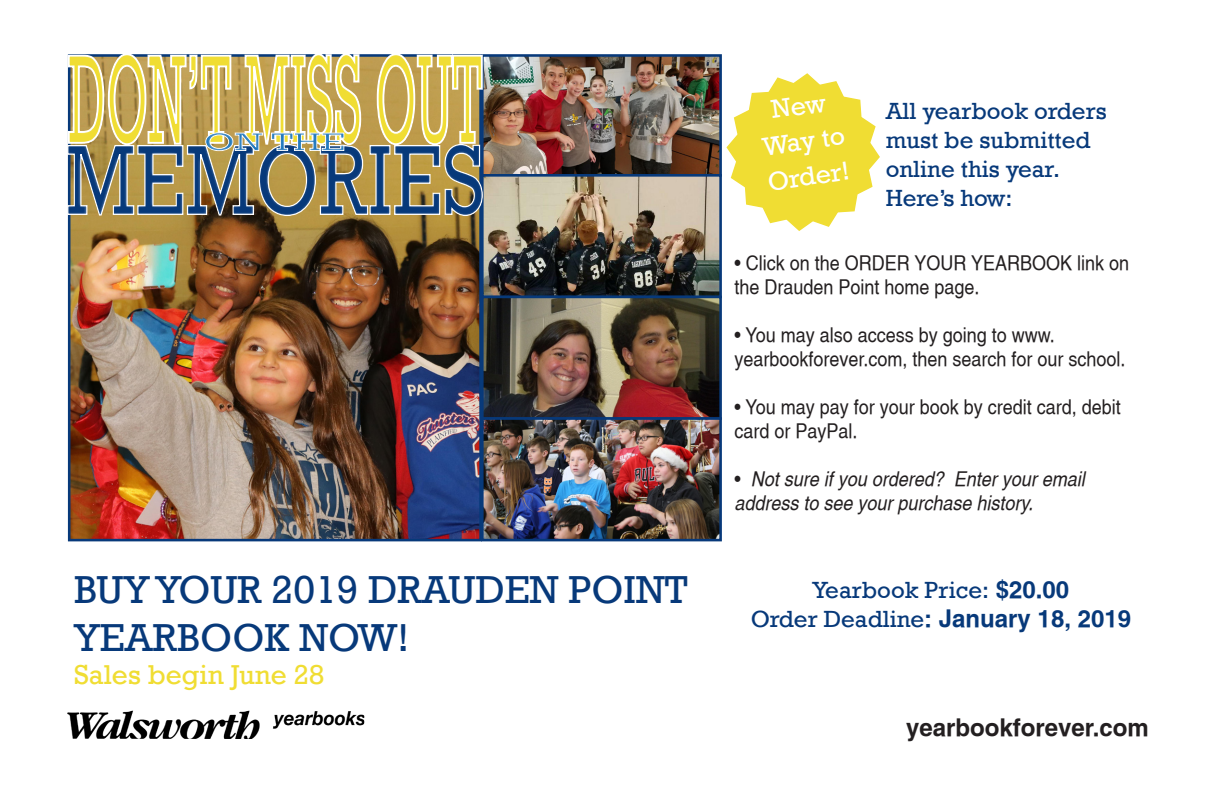
<style>
.page{position:relative;width:1224px;height:792px;background:#fff}
.page>*{position:absolute;margin:0;border:0;box-sizing:border-box;transform-origin:0 0}
.t1{font:40px "AWPC Rockwell";color:#07397a}
.t2{font:28px "AWPC Rockwell";color:#f0dd33}
.t3{font:26.8px "AWPC Rockwell";color:#fff}
.t4{font:24px/28.8px "AWPC Rockwell";color:#07397a}
.t5{font:700 24px "AWPC Helvetica";color:#07397a}
.t6{font:700 24px "AWPC Helvetica";color:#231f20}
.t7{font:20px/24px "AWPC Helvetica";color:#231f20;scale:.9 1}
.t8{font:italic 20px/24px "AWPC Helvetica";color:#231f20;scale:.9 1}
.s1{font-style:normal}
.s2{font-family:"AWPC Helvetica";font-weight:700}
.s3{font-family:"AWPC Rockwell";font-weight:400}
</style>
<div class="page">
<img style="left:67px;top:711px;width:297px;height:28px">
<img style="left:72px;top:217px;width:406px;height:320px">
<img style="left:485px;top:58px;width:233px;height:115px">
<div style="left:481px;top:54px;width:241px;height:123px;border:3px solid #07397a"></div>
<img style="left:485px;top:178px;width:233px;height:116px">
<div style="left:481px;top:174px;width:241px;height:124px;border:3px solid #07397a"></div>
<img style="left:485px;top:300px;width:233px;height:116px">
<div style="left:481px;top:296px;width:241px;height:124px;border:3px solid #07397a"></div>
<img style="left:485px;top:421px;width:233px;height:116px">
<div style="left:481px;top:417px;width:241px;height:124px;border:3px solid #07397a"></div>
<svg style="left:67px;top:54px;width:417px;height:163px;background:#aca26f"></svg>
<div style="left:203px;top:131px;width:142px;height:22px;background:#fff;opacity:.75"></div>
<svg style="left:726px;top:73px;width:154px;height:158px"></svg>
<p class="t1" style="left:74px;top:560px;width:615px">BUY YOUR 2019 DRAUDEN POINT</p>
<p class="t1" style="left:74px;top:608px;width:337px">YEARBOOK NOW!</p>
<p class="t2" style="left:74px;top:654px;width:252px">Sales begin June 28</p>
<p class="t3" style="left:760px;top:127px;width:85px;rotate:-8deg">Way to</p>
<p class="t3" style="left:765px;top:162px;width:84px;rotate:-8deg">Order!</p>
<p class="t4" style="left:886px;top:96px;width:222px">All yearbook orders must be submitted online this year.</p>
<p class="t4" style="left:886px;top:183px;width:128px">Here’s how:</p>
<p class="t7" style="left:734px;top:251px;width:440px">• Click on the ORDER YOUR YEARBOOK link on the Drauden Point home page.</p>
<p class="t7" style="left:734px;top:323px;width:436px">• You may also access by going to www. yearbookforever.com, then search for our school.</p>
<p class="t7" style="left:734px;top:395px;width:431px">• You may pay for your book by credit card, debit card or PayPal.</p>
<p class="t8" style="left:734px;top:467px;width:391px"><span class="s1">•</span> Not sure if you ordered? Enter your email address to see your purchase history.</p>
<p class="t4" style="left:813px;top:575px;width:258px">Yearbook Price: <span class="s2">$20.00</span></p>
<p class="t5" style="left:751px;top:604px;width:382px"><span class="s3">Order Deadline</span>: January 18, 2019</p>
<p class="t6" style="left:906px;top:713px;width:244px">yearbookforever.com</p>
</div>
